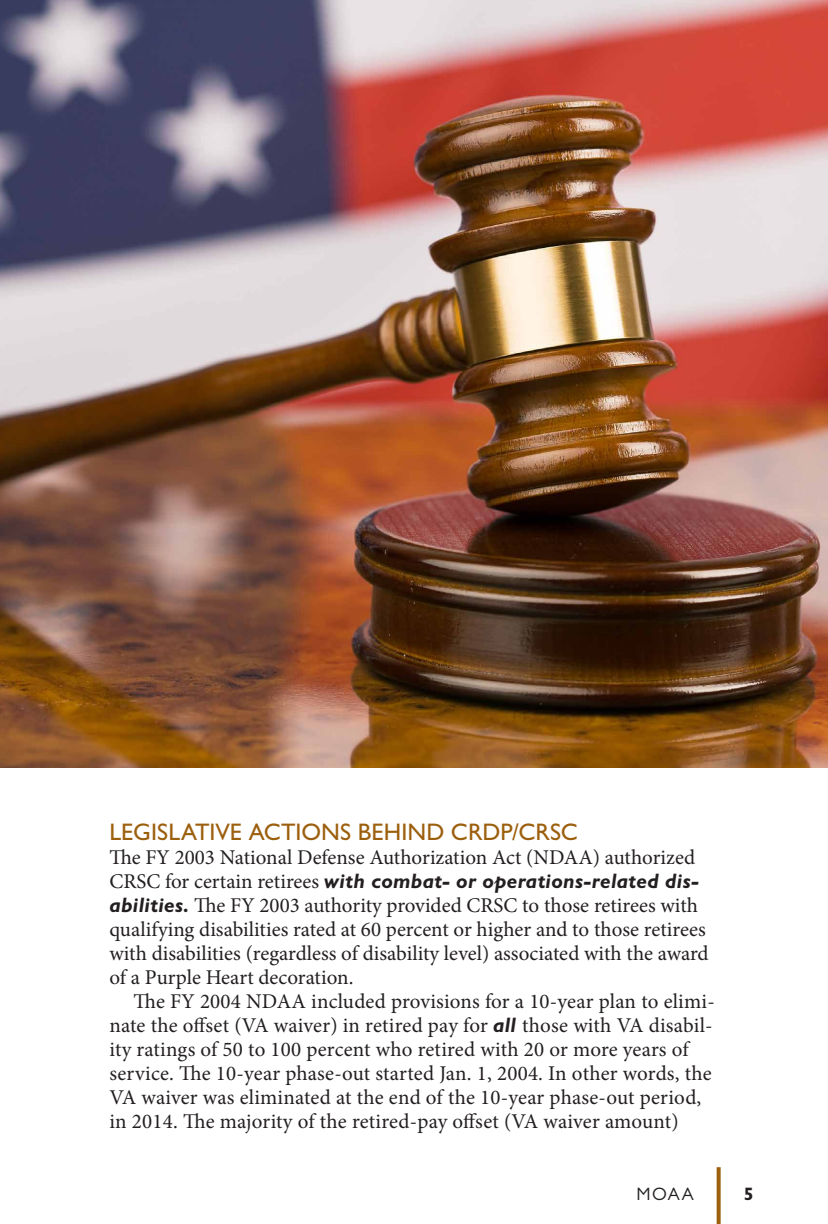
<style>
.page{position:relative;width:828px;height:1224px;background:#fff}
.page>*{position:absolute;margin:0;border:0;box-sizing:border-box;transform-origin:0 0}
.Body_text_no_indent{font:500 24px "Gill Sans MT Pro";letter-spacing:.005em;color:#9c5f0d}
.t1{font:21px/24px "Minion Pro";color:#231f20}
.t2{font:18px "Gill Sans MT Pro";color:#231f20}
.t3{font:700 18px "Gill Sans MT Pro";color:#231f20}
.s1{font-family:"Gill Sans MT Pro";font-weight:700;font-style:italic}
</style>
<div class="page">
<svg style="left:717px;top:1167px;width:4px;height:57px"></svg>
<img style="left:0;top:0;width:828px;height:768px">
<p class="Body_text_no_indent" style="left:109px;top:818px;width:470px">LEGISLATIVE ACTIONS BEHIND CRDP/CRSC</p>
<p class="t1" style="left:109px;top:845px;width:601px">The FY 2003 National Defense Authorization Act (NDAA) authorized CRSC for certain retirees <span class="s1">with combat- or operations-related dis&shy;abilities.</span> The FY 2003 authority provided CRSC to those retirees with qualifying disabilities rated at 60 percent or higher and to those retirees with disabilities (regardless of disability level) associated with the award of a Purple Heart decoration.</p>
<p class="t1" style="left:109px;top:989px;width:607px;text-indent:24px">The FY 2004 NDAA included provisions for a 10-year plan to elimi&shy;nate the offset (VA waiver) in retired pay for <span class="s1">all</span> those with VA disabil&shy;ity ratings of 50 to 100 percent who retired with 20 or more years of service. The 10-year phase-out started Jan. 1, 2004. In other words, the VA waiver was eliminated at the end of the 10-year phase-out period, in 2014. The majority of the retired-pay offset (VA waiver amount)</p>
<p class="t2" style="left:637px;top:1183px;width:59px">MOAA</p>
<p class="t3" style="left:744px;top:1183px;width:11px">5</p>
</div>
